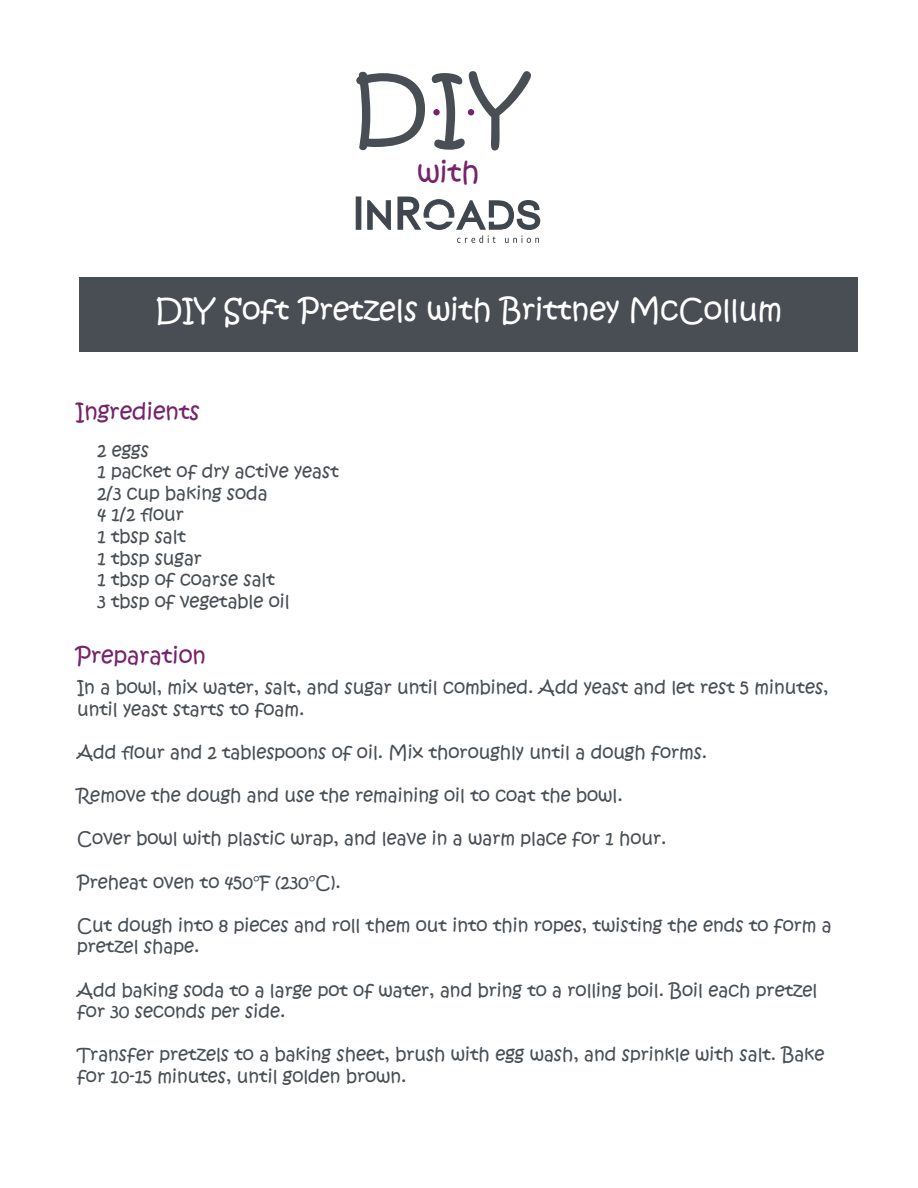
<style>
.page{position:relative;width:918px;height:1188px;background:#fff}
.page>*{position:absolute;margin:0;border:0;box-sizing:border-box;transform-origin:0 0}
.t1{font:84.6px "Kristen ITC";color:#484e54}
.t2{font:30px "Kristen ITC";color:#fff}
.t3{font:28.8px "Kristen ITC";color:#76236c}
.t4{font:22.5px "Kristen ITC";color:#76236c}
.t5{font:18px/21.6px "Kristen ITC";color:#484e54}
</style>
<div class="page">
<svg style="left:356px;top:197px;width:35px;height:33px"></svg>
<svg style="left:397px;top:197px;width:143px;height:46px"></svg>
<div style="left:433px;top:109px;width:7px;height:6px;background:#76236c;border-radius:50%"></div>
<svg style="left:468px;top:109px;width:6px;height:6px"></svg>
<div style="left:80px;top:277px;width:778px;height:74px;background:#484e54"></div>
<p class="t1" style="left:351px;top:52px;width:177px">DIY</p>
<p class="t3" style="left:417px;top:153px;width:64px">with</p>
<p class="t2" style="left:155px;top:290px;width:629px">DIY Soft Pretzels with Brittney McCollum</p>
<p class="t4" style="left:75px;top:397px;width:126px">Ingredients</p>
<p class="t5" style="left:97px;top:439px;width:53px">2 eggs</p>
<p class="t5" style="left:97px;top:461px;width:243px">1 packet of dry active yeast</p>
<p class="t5" style="left:97px;top:483px;width:172px">2/3 cup baking soda</p>
<p class="t5" style="left:97px;top:504px;width:88px">4 1/2 flour</p>
<p class="t5" style="left:97px;top:526px;width:90px">1 tbsp salt</p>
<p class="t5" style="left:97px;top:547px;width:106px">1 tbsp sugar</p>
<p class="t5" style="left:97px;top:569px;width:179px">1 tbsp of coarse salt</p>
<p class="t5" style="left:97px;top:591px;width:194px">3 tbsp of vegetable oil</p>
<p class="t4" style="left:75px;top:640px;width:132px">Preparation</p>
<p class="t5" style="left:77px;top:677px;width:753px">In a bowl, mix water, salt, and sugar until combined. Add yeast and let rest 5 minutes, until yeast starts to foam.</p>
<p class="t5" style="left:77px;top:742px;width:632px">Add flour and 2 tablespoons of oil. Mix thoroughly until a dough forms.</p>
<p class="t5" style="left:77px;top:785px;width:547px">Remove the dough and use the remaining oil to coat the bowl.</p>
<p class="t5" style="left:77px;top:828px;width:591px">Cover bowl with plastic wrap, and leave in a warm place for 1 hour.</p>
<p class="t5" style="left:77px;top:871px;width:265px">Preheat oven to 450°F (230°C).</p>
<p class="t5" style="left:77px;top:915px;width:756px">Cut dough into 8 pieces and roll them out into thin ropes, twisting the ends to form a pretzel shape.</p>
<p class="t5" style="left:77px;top:979px;width:742px">Add baking soda to a large pot of water, and bring to a rolling boil. Boil each pretzel for 30 seconds per side.</p>
<p class="t5" style="left:77px;top:1044px;width:749px">Transfer pretzels to a baking sheet, brush with egg wash, and sprinkle with salt. Bake for 10-15 minutes, until golden brown.</p>
</div>
